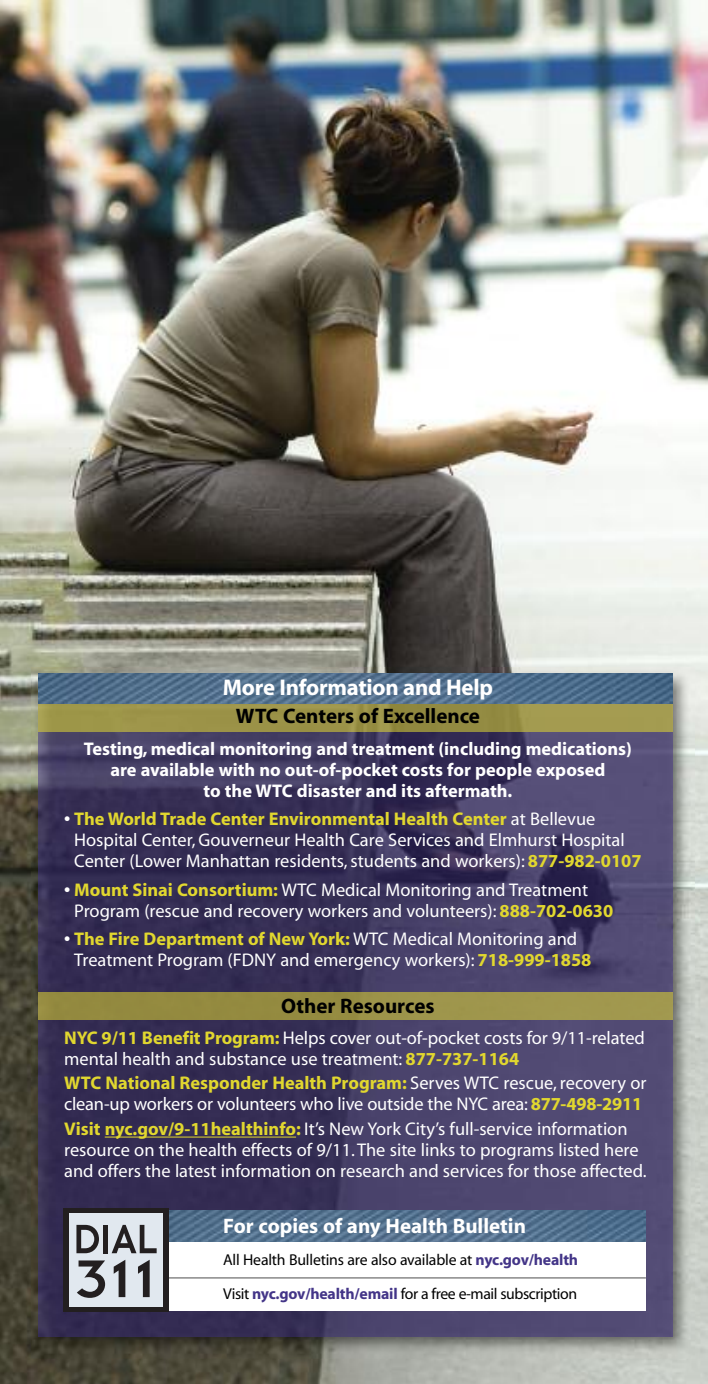
<style>
.page{position:relative;width:708px;height:1384px;background:#fff}
.page>*{position:absolute;margin:0;border:0;box-sizing:border-box;transform-origin:0 0}
.t1{font:700 22.75px "Myriad";letter-spacing:-.01em;color:#fff}
.t2{font:700 21px "Myriad";color:#000}
.t3{font:700 21px "Myriad";color:#fff}
.t4{font:18.38px/21px "Myriad";color:#fff}
.t5{font:700 18.38px/21px "Myriad";color:#fff;text-align:center}
.t6{font:15.75px/33.4px "Myriad";letter-spacing:-.015em;color:#000}
.s1{font-weight:700}
.s2{font-weight:700;color:#e1d72f}
.s3{font-weight:700;color:#433588}
</style>
<div class="page">
<img style="left:0;top:0;width:707px;height:1383px">
<img style="left:31px;top:667px;width:663px;height:691px">
<img style="left:39px;top:704px;width:632px;height:631px">
<img style="left:39px;top:673px;width:632px;height:31px">
<div style="left:141px;top:1210px;width:504px;height:100px;background:#fff"></div>
<hr style="left:155px;top:1277px;width:490px;height:1px;background:#4d4d4d">
<hr style="left:105px;top:1136px;width:191px;height:1px;background:#e1d72f">
<img style="left:168px;top:1210px;width:477px;height:31px">
<div style="left:63px;top:1208px;width:105px;height:103px;background:#231f20"></div>
<div style="left:69px;top:1213px;width:93px;height:93px;background:#e1e8ef"></div>
<svg style="left:77px;top:1260px;width:28px;height:37px"></svg>
<svg style="left:114px;top:1260px;width:11px;height:37px"></svg>
<svg style="left:138px;top:1260px;width:11px;height:37px"></svg>
<svg style="left:76px;top:1224px;width:23px;height:29px"></svg>
<div style="left:103px;top:1224px;width:5px;height:29px;background:#231f20"></div>
<svg style="left:111px;top:1224px;width:45px;height:29px"></svg>
<p class="t1" style="left:223px;top:679px;width:271px">More Information and Help</p>
<p class="t2" style="left:236px;top:708px;width:245px">WTC Centers of Excellence</p>
<p class="t5" style="left:84px;top:739px;width:549px">Testing, medical monitoring and treatment (including medications) are available with no out-of-pocket costs for people exposed<br>to the WTC disaster and its aftermath.</p>
<p class="t4" style="left:74px;top:810px;width:568px;text-indent:-10px"><span class="s1">•</span> <span class="s2">The World Trade Center Environmental Health Center</span> at Bellevue<br>Hospital Center, Gouverneur Health Care Services and Elmhurst Hospital<br>Center (Lower Manhattan residents, students and workers): <span class="s2">877-982-0107</span></p>
<p class="t4" style="left:74px;top:880px;width:540px;text-indent:-10px"><span class="s1">•</span> <span class="s2">Mount Sinai Consortium:</span> WTC Medical Monitoring and Treatment<br>Program (rescue and recovery workers and volunteers): <span class="s2">888-702-0630</span></p>
<p class="t4" style="left:74px;top:930px;width:518px;text-indent:-10px"><span class="s1">•</span> <span class="s2">The Fire Department of New York:</span> WTC Medical Monitoring and<br>Treatment Program (FDNY and emergency workers): <span class="s2">718-999-1858</span></p>
<p class="t2" style="left:281px;top:997px;width:155px">Other Resources</p>
<p class="t4" style="left:64px;top:1028px;width:581px"><span class="s2">NYC 9/11 Benefit Program:</span> Helps cover out-of-pocket costs for 9/11-related mental health and substance use treatment: <span class="s2">877-737-1164</span></p>
<p class="t4" style="left:64px;top:1074px;width:583px"><span class="s2">WTC National Responder Health Program:</span> Serves WTC rescue, recovery or clean-up workers or volunteers who live outside the NYC area: <span class="s2">877-498-2911</span></p>
<p class="t4" style="left:64px;top:1120px;width:583px"><span class="s2">Visit nyc.gov/9-11healthinfo:</span> It’s New York City’s full-service information resource on the health effects of 9/11.The site links to programs listed here and offers the latest information on research and services for those affected.</p>
<p class="t3" style="left:223px;top:1217px;width:304px">For copies of any Health Bulletin</p>
<p class="t6" style="left:223px;top:1244px;width:356px">All Health Bulletins are also available at <span class="s3">nyc.gov/health<br></span>Visit <span class="s3">nyc.gov/health/email</span> for a free e-mail subscription</p>
</div>
